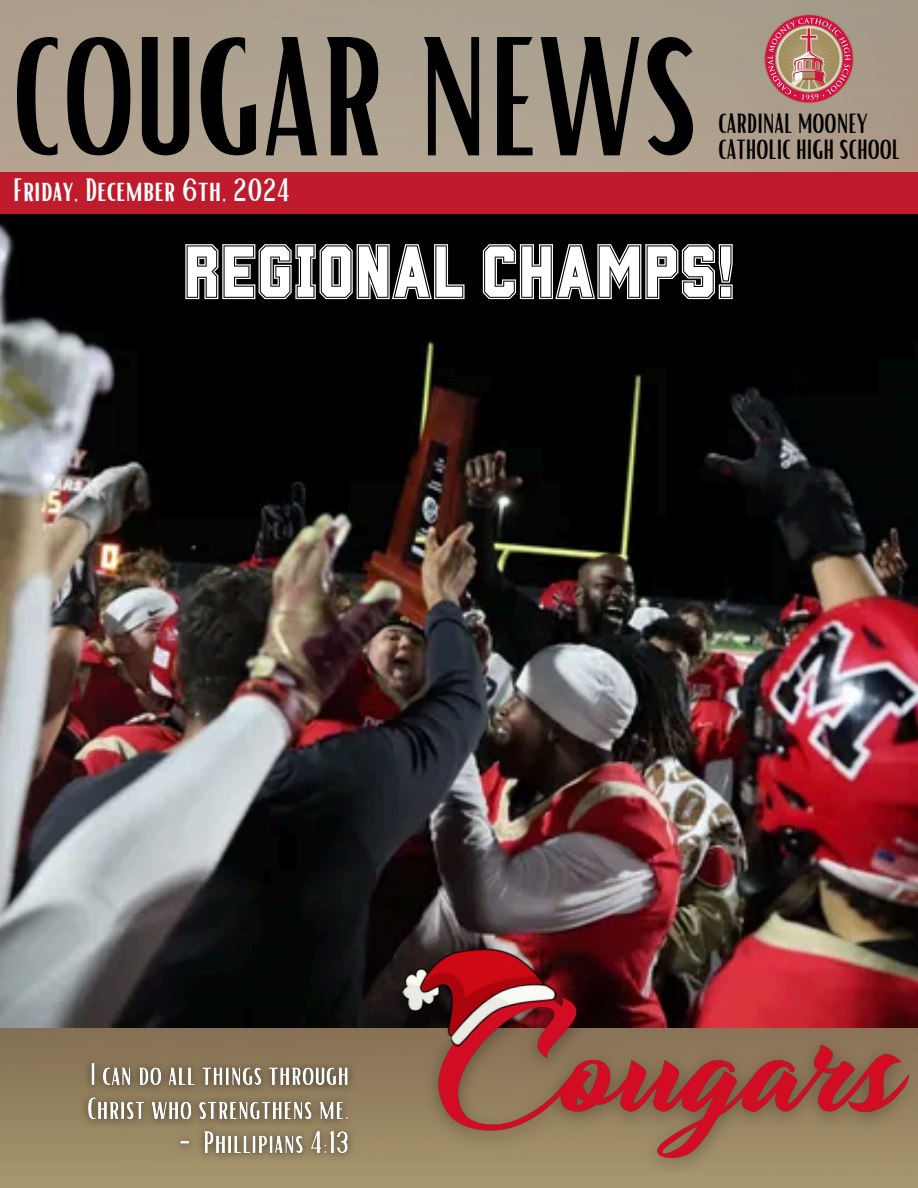
<style>
.page{position:relative;width:918px;height:1188px;background:#fff}
.page>*{position:absolute;margin:0;border:0;box-sizing:border-box;transform-origin:0 0}
.t1{font:163.5px "Bright";color:#000}
.t2{font:78.45px "Wildcat College";color:#fff}
.t3{font:31.5px "Bright";color:#fff}
.t4{font:27px "Bright";color:#000}
</style>
<div class="page">
<div style="left:0;top:0;width:918px;height:214px;background:#aea18f"></div>
<div style="left:0;top:172px;width:918px;height:42px;background:#bf1b2c"></div>
<img style="left:765px;top:14px;width:89px;height:90px">
<div style="left:0;top:1028px;width:918px;height:160px;background:linear-gradient(to bottom,#846f53,#a8976e)"></div>
<img style="left:0;top:214px;width:918px;height:813px">
<img style="left:412px;top:974px;width:506px;height:214px">
<img style="left:399px;top:942px;width:162px;height:109px">
<img style="left:73px;top:1050px;width:291px;height:119px">
<h1 class="t1" style="left:12px;top:-8px;width:687px">COUGAR NEWS</h1>
<p class="t3" style="left:13px;top:170px;width:279px">Friday, December 6th, 2024</p>
<p class="t4" style="left:718px;top:106px;width:151px">CARDINAL MOONEY</p>
<p class="t4" style="left:718px;top:132px;width:183px">CATHOLIC HIGH SCHOOL</p>
<h4 class="t2" style="left:183px;top:213px;width:553px">REGIONAL CHAMPS!</h4>
</div>
